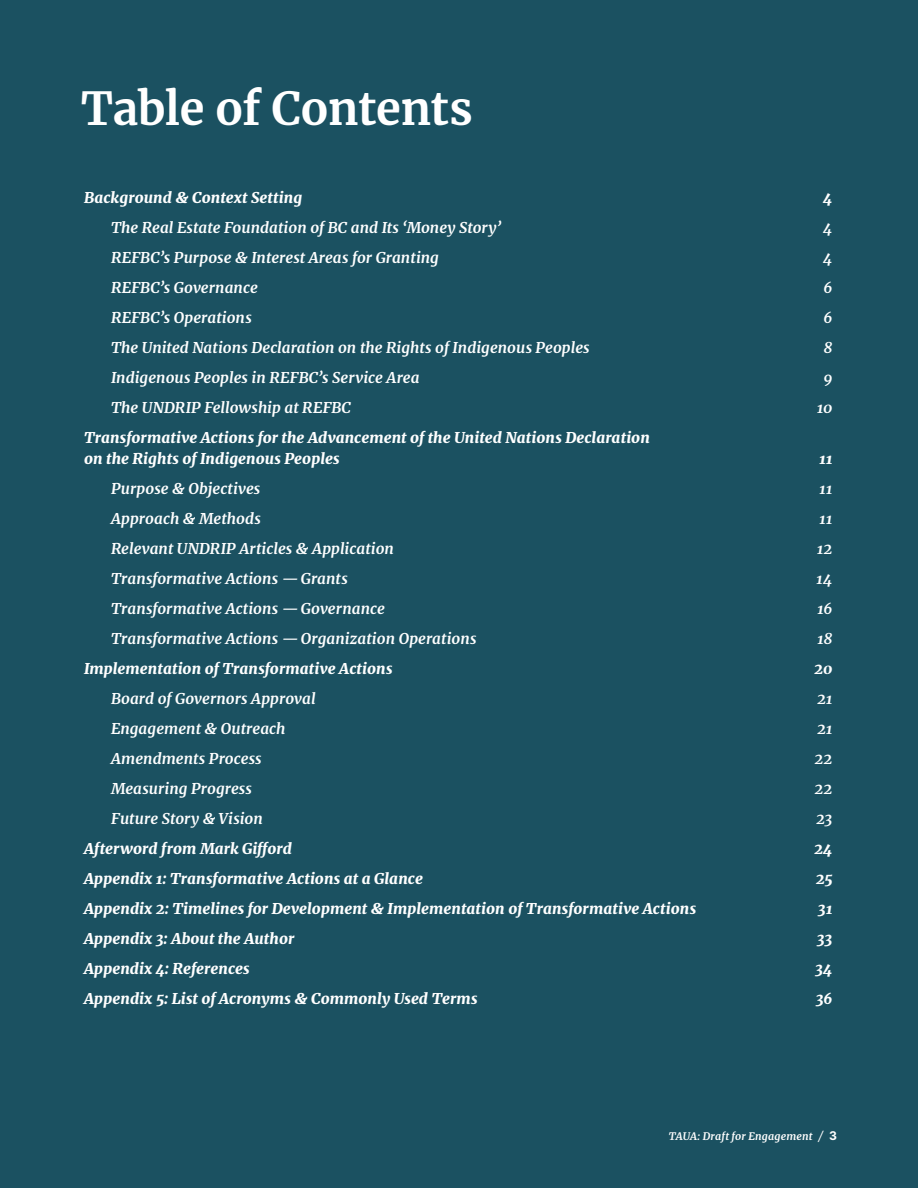
<style>
.page{position:relative;width:918px;height:1188px;background:#1b5161}
.page>*{position:absolute;margin:0;border:0;box-sizing:border-box;transform-origin:0 0}
.Section_Head{font:700 45px "Merriweather";letter-spacing:-.01em;color:#fff}
.t1{font:italic 700 15px "Merriweather";letter-spacing:.005em;color:#fff}
.t2{font:italic 900 15px/21px "Merriweather";letter-spacing:.005em;color:#fff}
.Body{font:italic 700 10.5px "Merriweather";letter-spacing:.015em;color:#fff}
.s1{font-weight:400;font-size:12px}
.s2{font-family:"Inter";font-weight:400;font-style:normal;font-size:12px}
</style>
<div class="page">
<p class="Section_Head" style="left:81px;top:78px;width:393px">Table of Contents</p>
<h2 class="t2" style="left:84px;top:186px;width:220px">Background &amp; Context Setting</h2>
<h2 class="t2" style="left:823px;top:186px;width:11px">4</h2>
<h2 class="t1" style="left:111px;top:217px;width:392px">The Real Estate Foundation of BC and Its ‘Money Story’</h2>
<h2 class="t1" style="left:823px;top:217px;width:11px">4</h2>
<h2 class="t1" style="left:111px;top:247px;width:330px">REFBC’s Purpose &amp; Interest Areas for Granting</h2>
<h2 class="t1" style="left:823px;top:247px;width:11px">4</h2>
<h2 class="t1" style="left:111px;top:277px;width:148px">REFBC’s Governance</h2>
<h2 class="t1" style="left:824px;top:277px;width:10px">6</h2>
<h2 class="t1" style="left:111px;top:307px;width:142px">REFBC’s Operations</h2>
<h2 class="t1" style="left:824px;top:307px;width:10px">6</h2>
<h2 class="t1" style="left:111px;top:337px;width:480px">The United Nations Declaration on the Rights of Indigenous Peoples</h2>
<h2 class="t1" style="left:823px;top:337px;width:11px">8</h2>
<h2 class="t1" style="left:111px;top:367px;width:310px">Indigenous Peoples in REFBC’s Service Area</h2>
<h2 class="t1" style="left:823px;top:367px;width:11px">9</h2>
<h2 class="t1" style="left:111px;top:397px;width:242px">The UNDRIP Fellowship at REFBC</h2>
<h2 class="t1" style="left:817px;top:397px;width:17px">10</h2>
<h2 class="t2" style="left:84px;top:426px;width:567px">Transformative Actions for the Advancement of the United Nations Declaration on the Rights of Indigenous Peoples</h2>
<h2 class="t2" style="left:819px;top:447px;width:15px">11</h2>
<h2 class="t1" style="left:111px;top:478px;width:151px">Purpose &amp; Objectives</h2>
<h2 class="t1" style="left:819px;top:478px;width:15px">11</h2>
<h2 class="t1" style="left:111px;top:508px;width:151px">Approach &amp; Methods</h2>
<h2 class="t1" style="left:819px;top:508px;width:15px">11</h2>
<h2 class="t1" style="left:111px;top:538px;width:285px">Relevant UNDRIP Articles &amp; Application</h2>
<h2 class="t1" style="left:817px;top:538px;width:17px">12</h2>
<h2 class="t1" style="left:111px;top:568px;width:238px">Transformative Actions — Grants</h2>
<h2 class="t1" style="left:816px;top:568px;width:18px">14</h2>
<h2 class="t1" style="left:111px;top:598px;width:275px">Transformative Actions — Governance</h2>
<h2 class="t1" style="left:817px;top:598px;width:17px">16</h2>
<h2 class="t1" style="left:111px;top:628px;width:367px">Transformative Actions — Organization Operations</h2>
<h2 class="t1" style="left:817px;top:628px;width:17px">18</h2>
<h2 class="t2" style="left:84px;top:657px;width:310px">Implementation of Transformative Actions</h2>
<h2 class="t2" style="left:814px;top:657px;width:20px">20</h2>
<h2 class="t1" style="left:111px;top:688px;width:206px">Board of Governors Approval</h2>
<h2 class="t1" style="left:817px;top:688px;width:17px">21</h2>
<h2 class="t1" style="left:111px;top:718px;width:176px">Engagement &amp; Outreach</h2>
<h2 class="t1" style="left:817px;top:718px;width:17px">21</h2>
<h2 class="t1" style="left:111px;top:748px;width:152px">Amendments Process</h2>
<h2 class="t1" style="left:815px;top:748px;width:19px">22</h2>
<h2 class="t1" style="left:111px;top:778px;width:142px">Measuring Progress</h2>
<h2 class="t1" style="left:815px;top:778px;width:19px">22</h2>
<h2 class="t1" style="left:111px;top:808px;width:153px">Future Story &amp; Vision</h2>
<h2 class="t1" style="left:816px;top:808px;width:18px">23</h2>
<h2 class="t2" style="left:84px;top:837px;width:209px">Afterword from Mark Gifford</h2>
<h2 class="t2" style="left:814px;top:837px;width:20px">24</h2>
<h2 class="t2" style="left:84px;top:867px;width:340px">Appendix 1: Transformative Actions at a Glance</h2>
<h2 class="t2" style="left:816px;top:867px;width:18px">25</h2>
<h2 class="t2" style="left:84px;top:897px;width:614px">Appendix 2: Timelines for Development &amp; Implementation of Transformative Actions</h2>
<h2 class="t2" style="left:818px;top:897px;width:16px">31</h2>
<h2 class="t2" style="left:84px;top:927px;width:212px">Appendix 3: About the Author</h2>
<h2 class="t2" style="left:817px;top:927px;width:17px">33</h2>
<h2 class="t2" style="left:84px;top:957px;width:167px">Appendix 4: References</h2>
<h2 class="t2" style="left:815px;top:957px;width:19px">34</h2>
<h2 class="t2" style="left:84px;top:987px;width:395px">Appendix 5: List of Acronyms &amp; Commonly Used Terms</h2>
<h2 class="t2" style="left:816px;top:987px;width:18px">36</h2>
<p class="Body" style="left:669px;top:1129px;width:170px">TAUA: Draft for Engagement <span class="s1">/</span> <span class="s2">3</span></p>
</div>
